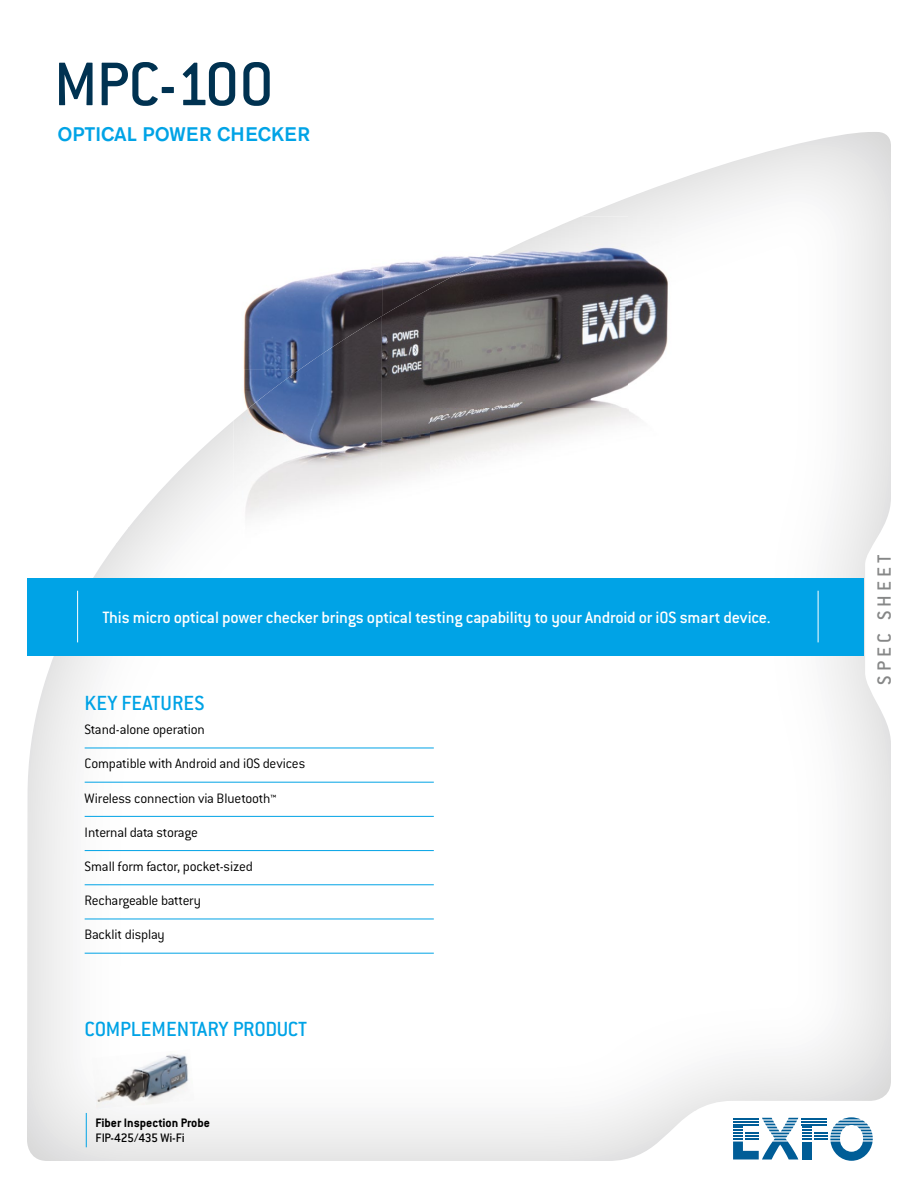
<style>
.page{position:relative;width:918px;height:1188px;background:#fff}
.page>*{position:absolute;margin:0;border:0;box-sizing:border-box;transform-origin:0 0}
.t1{font:500 67.5px "Conduit ITC";letter-spacing:-.015em;color:#003251}
.t2{font:500 22.5px "Conduit ITC";letter-spacing:-.01em;color:#00a3e6}
.t3{font:500 21px "Conduit ITC";letter-spacing:.2em;color:#868787}
.t4{font:500 19.5px "Akzidenz Grotesk BE";color:#00a3e6}
.t5{font:500 18px "Conduit ITC";letter-spacing:-.015em;color:#fff}
.t6{font:300 15px "Conduit ITC";letter-spacing:-.015em;color:#000}
.t7{font:700 13.5px "Conduit ITC";color:#000}
.t8{font:500 13.5px "Conduit ITC";letter-spacing:-.025em;color:#000}
</style>
<div class="page">
<img style="left:78px;top:647px;width:813px;height:463px">
<img style="left:93px;top:544px;width:78px;height:34px">
<img style="left:581px;top:194px;width:56px;height:23px">
<img style="left:180px;top:420px;width:54px;height:112px">
<img style="left:129px;top:470px;width:51px;height:74px">
<img style="left:116px;top:527px;width:13px;height:17px">
<img style="left:27px;top:656px;width:51px;height:454px">
<svg style="left:733px;top:1117px;width:140px;height:44px"></svg>
<img style="left:243px;top:266px;width:139px;height:103px">
<img style="left:382px;top:260px;width:49px;height:28px">
<img style="left:243px;top:369px;width:40px;height:13px">
<img style="left:431px;top:217px;width:247px;height:252px">
<img style="left:381px;top:288px;width:50px;height:195px">
<img style="left:283px;top:316px;width:99px;height:191px">
<img style="left:234px;top:382px;width:49px;height:136px">
<div style="left:27px;top:578px;width:837px;height:78px;background:#00a3e6"></div>
<hr style="left:818px;top:591px;width:1px;height:51px;background:#fff">
<hr style="left:77px;top:591px;width:1px;height:51px;background:#fff">
<hr style="left:85px;top:748px;width:349px;height:1px;background:#00a3e6">
<hr style="left:85px;top:782px;width:349px;height:1px;background:#00a3e6">
<hr style="left:85px;top:816px;width:349px;height:1px;background:#00a3e6">
<hr style="left:85px;top:850px;width:349px;height:1px;background:#00a3e6">
<hr style="left:85px;top:885px;width:349px;height:1px;background:#00a3e6">
<hr style="left:85px;top:919px;width:349px;height:1px;background:#00a3e6">
<hr style="left:85px;top:953px;width:349px;height:1px;background:#00a3e6">
<hr style="left:86px;top:1113px;width:1px;height:34px;background:#00a3e6">
<img style="left:92px;top:1054px;width:53px;height:55px">
<img style="left:141px;top:1049px;width:53px;height:56px">
<h1 class="t1" style="left:54px;top:46px;width:221px">MPC-100</h1>
<h3 class="t4" style="left:57px;top:122px;width:254px">OPTICAL POWER CHECKER</h3>
<p class="t5" style="left:102px;top:607px;width:670px">This micro optical power checker brings optical testing capability to your Android or iOS smart device.</p>
<h2 class="t2" style="left:85px;top:690px;width:121px">KEY FEATURES</h2>
<p class="t6" style="left:85px;top:721px;width:122px">Stand-alone operation</p>
<p class="t6" style="left:85px;top:756px;width:222px">Compatible with Android and iOS devices</p>
<p class="t6" style="left:85px;top:790px;width:193px">Wireless connection via Bluetooth™</p>
<p class="t6" style="left:85px;top:824px;width:115px">Internal data storage</p>
<p class="t6" style="left:85px;top:858px;width:170px">Small form factor, pocket-sized</p>
<p class="t6" style="left:85px;top:892px;width:118px">Rechargeable battery</p>
<p class="t6" style="left:85px;top:927px;width:82px">Backlit display</p>
<h2 class="t2" style="left:85px;top:1017px;width:224px">COMPLEMENTARY PRODUCT</h2>
<p class="t7" style="left:96px;top:1115px;width:116px">Fiber Inspection Probe</p>
<p class="t8" style="left:96px;top:1130px;width:91px">FIP-425/435 Wi-Fi</p>
<h3 class="t3" style="left:873px;top:685px;width:132px;rotate:-90deg">SPEC SHEET</h3>
</div>
